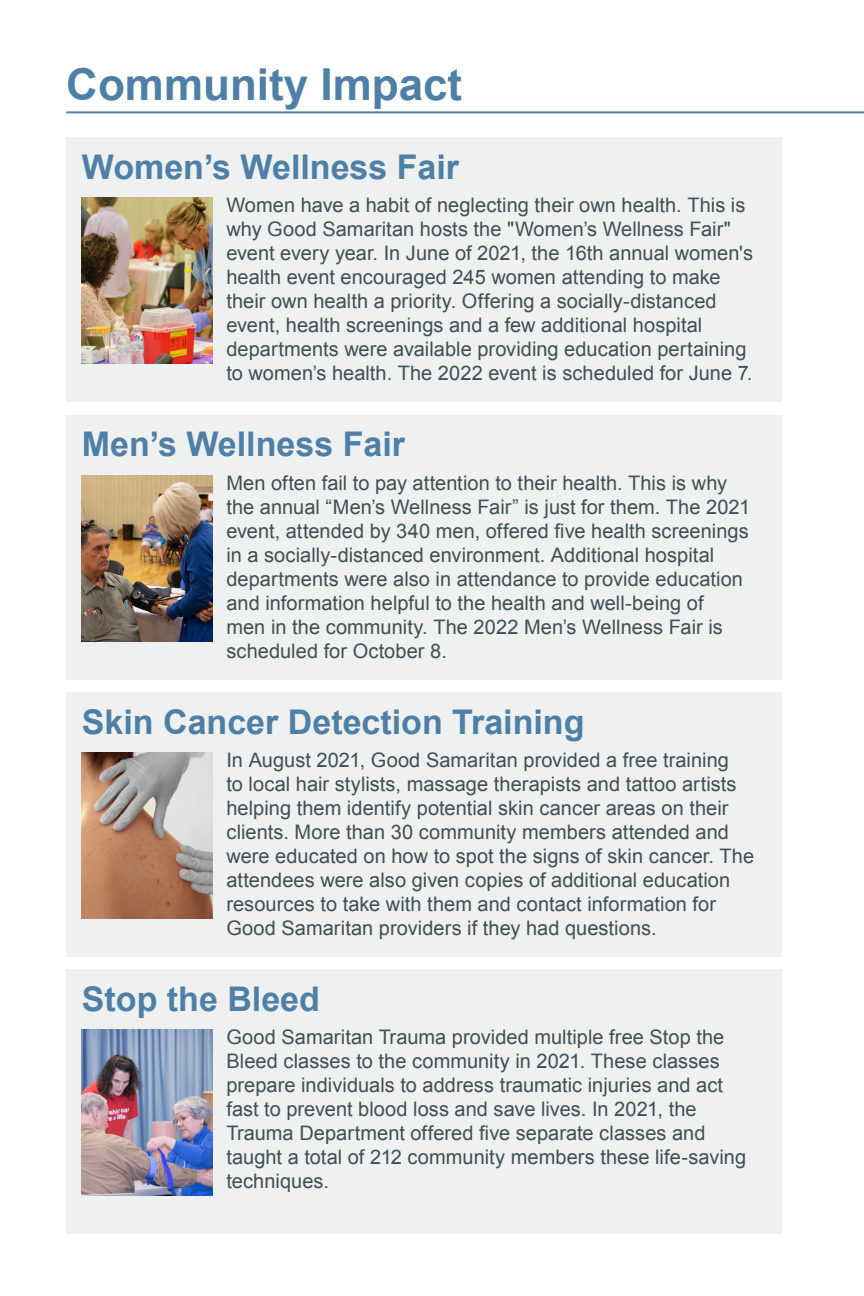
<style>
.page{position:relative;width:864px;height:1296px;background:#fff}
.page>*{position:absolute;margin:0;border:0;box-sizing:border-box;transform-origin:0 0}
.t1{font:700 44px "Arial";color:#4e7fa7}
.t2{font:700 34px "Arial";color:#4e7fa7}
.Body_Copy{font:20px/24px "Arial";letter-spacing:.005em;color:#3f4f56}
</style>
<div class="page">
<div style="left:66px;top:137px;width:716px;height:265px;background:#eff0f0"></div>
<img style="left:82px;top:198px;width:131px;height:166px">
<hr style="left:66px;top:111px;width:798px;height:2px;background:#4e7fa7">
<div style="left:66px;top:415px;width:716px;height:264px;background:#eff0f0"></div>
<img style="left:82px;top:475px;width:131px;height:166px">
<div style="left:66px;top:969px;width:716px;height:265px;background:#eff0f0"></div>
<img style="left:82px;top:1030px;width:131px;height:166px">
<div style="left:66px;top:692px;width:716px;height:265px;background:#eff0f0"></div>
<img style="left:82px;top:753px;width:131px;height:165px">
<p class="t1" style="left:66px;top:55px;width:398px">Community Impact</p>
<p class="t2" style="left:82px;top:145px;width:379px">Women’s Wellness Fair</p>
<p class="Body_Copy" style="left:226px;top:194px;width:528px">Women have a habit of neglecting their own health. This is why Good Samaritan hosts the "Women’s Wellness Fair" event every year. In June of 2021, the 16th annual women's health event encouraged 245 women attending to make their own health a priority. Offering a socially-distanced event, health screenings and a few additional hospital departments were available providing education pertaining to women’s health. The 2022 event is scheduled for June 7.</p>
<p class="t2" style="left:82px;top:422px;width:325px">Men’s Wellness Fair</p>
<p class="Body_Copy" style="left:226px;top:471px;width:525px">Men often fail to pay attention to their health. This is why the annual “Men’s Wellness Fair” is just for them. The 2021 event, attended by 340 men, offered five health screenings in a socially-distanced environment. Additional hospital departments were also in attendance to provide education and information helpful to the health and well-being of<br>men in the community. The 2022 Men’s Wellness Fair is scheduled for October 8.</p>
<p class="t2" style="left:82px;top:699px;width:504px">Skin Cancer Detection Training</p>
<p class="Body_Copy" style="left:226px;top:748px;width:529px">In August 2021, Good Samaritan provided a free training<br>to local hair stylists, massage therapists and tattoo artists helping them identify potential skin cancer areas on their clients. More than 30 community members attended and were educated on how to spot the signs of skin cancer. The attendees were also given copies of additional education resources to take with them and contact information for Good Samaritan providers if they had questions.</p>
<p class="t2" style="left:82px;top:977px;width:240px">Stop the Bleed</p>
<p class="Body_Copy" style="left:226px;top:1026px;width:521px">Good Samaritan Trauma provided multiple free Stop the Bleed classes to the community in 2021. These classes prepare individuals to address traumatic injuries and act fast to prevent blood loss and save lives. In 2021, the Trauma Department offered five separate classes and taught a total of 212 community members these life-saving techniques.</p>
</div>
